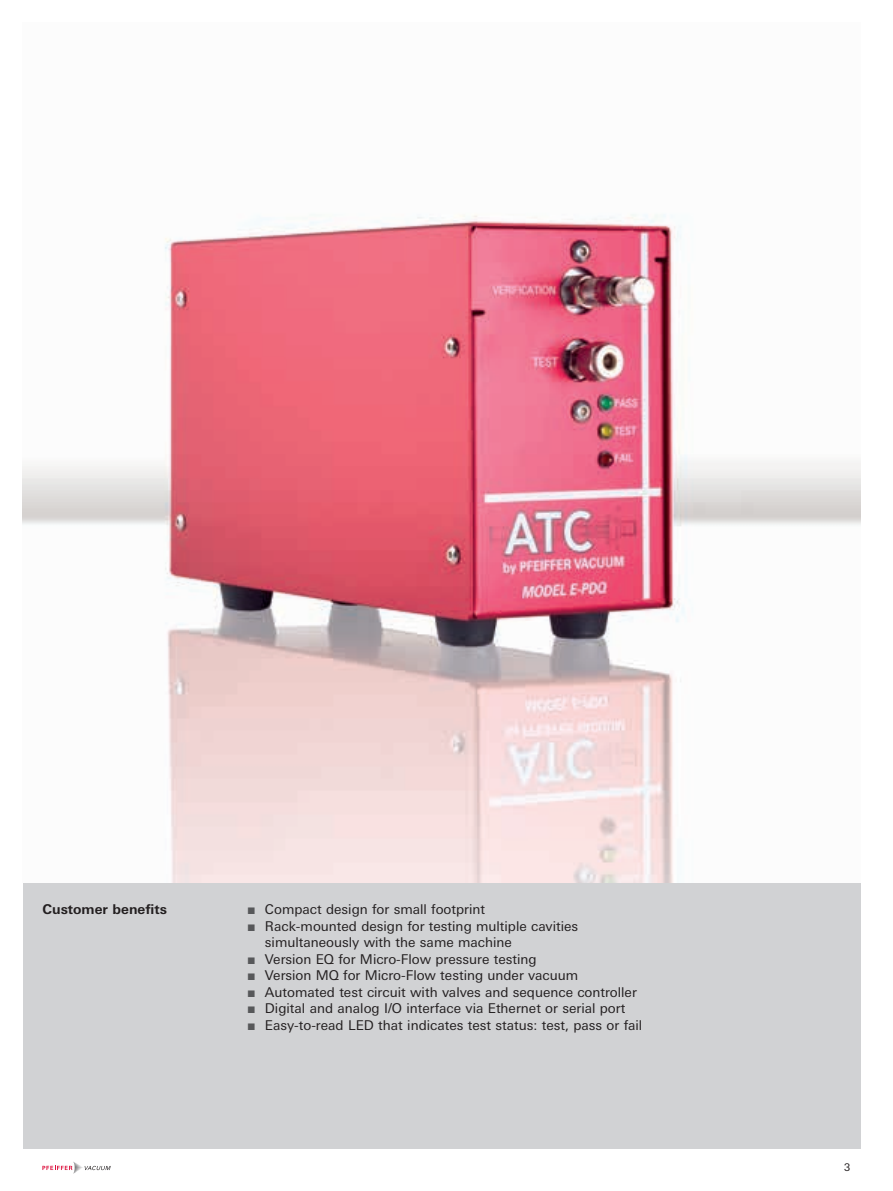
<style>
.page{position:relative;width:893px;height:1191px;background:#fff}
.page>*{position:absolute;margin:0;border:0;box-sizing:border-box;transform-origin:0 0}
.t1{font:13.5px/16.5px "Univers Next W1 G";color:#231f20}
.t2{font:700 13.5px "Univers Next W1 G";color:#231f20}
.t3{font:10.5px "Univers Next W1 G";color:#231f20}
.s1{color:#57585a}
</style>
<div class="page">
<img style="left:23px;top:214px;width:838px;height:668px">
<div style="left:23px;top:882px;width:838px;height:266px;background:#d1d2d4"></div>
<svg style="left:42px;top:1161px;width:69px;height:12px"></svg>
<p class="t2" style="left:42px;top:901px;width:126px">Customer benefits</p>
<p class="t1" style="left:248px;top:901px;width:239px"><span class="s1">■</span> Compact design for small footprint</p>
<p class="t1" style="left:265px;top:917px;width:315px;text-indent:-17px"><span class="s1">■</span> Rack-mounted design for testing multiple cavities simultaneously with the same machine</p>
<p class="t1" style="left:248px;top:950px;width:290px"><span class="s1">■</span> Version EQ for Micro-Flow pressure testing</p>
<p class="t1" style="left:248px;top:967px;width:332px"><span class="s1">■</span> Version MQ for Micro-Flow testing under vacuum</p>
<p class="t1" style="left:248px;top:983px;width:390px"><span class="s1">■</span> Automated test circuit with valves and sequence controller</p>
<p class="t1" style="left:248px;top:1000px;width:379px"><span class="s1">■</span> Digital and analog I/O interface via Ethernet or serial port</p>
<p class="t1" style="left:248px;top:1016px;width:396px"><span class="s1">■</span> Easy-to-read LED that indicates test status: test, pass or fail</p>
<p class="t3" style="left:844px;top:1161px;width:8px">3</p>
</div>
